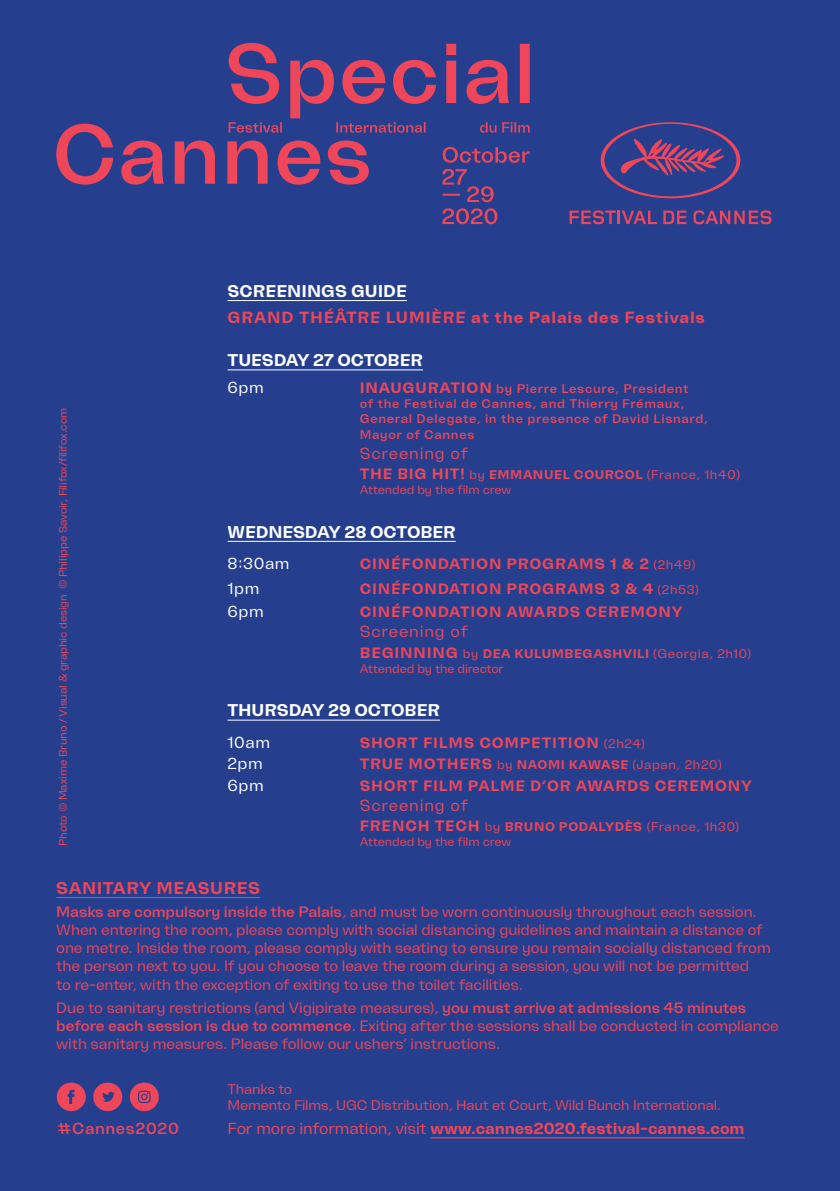
<style>
.page{position:relative;width:840px;height:1191px;background:#fff}
.page>*{position:absolute;margin:0;border:0;box-sizing:border-box;transform-origin:0 0}
.t1{font:700 17px "Freizeit";letter-spacing:-.005em;color:#fff}
.t2{font:700 17px "Freizeit";letter-spacing:.03em;color:#ef4659}
.t3{font:700 16.2px "Freizeit";letter-spacing:.05em;color:#ef4659}
.t4{font:16.2px "Freizeit";letter-spacing:.05em;color:#ef4659}
.t5{font:700 16px "Freizeit";letter-spacing:-.01em;color:#ef4659}
.t6{font:16px "Freizeit";letter-spacing:.03em;color:#fff}
.t7{font:500 16px "Freizeit";letter-spacing:.035em;color:#ef4659}
.t8{font:15px/18px "Freizeit";letter-spacing:-.01em;color:#ef4659}
.t9{font:700 15px "Freizeit";letter-spacing:.05em;color:#ef4659}
.t10{font:14px/16px "Freizeit";letter-spacing:-.01em;color:#ef4659}
.t11{font:500 12.6px/15.4px "Freizeit";letter-spacing:.05em;color:#ef4659}
.t12{font:700 12.6px "Freizeit";letter-spacing:.04em;color:#ef4659}
.t13{font:12.6px "Freizeit";letter-spacing:.05em;color:#ef4659}
.t14{font:12.2px "Freizeit";letter-spacing:-.01em;color:#ef4659}
.t15{font:11px "Freizeit";letter-spacing:-.01em;color:#ef4659}
.s1{font-weight:700;font-size:15px}
.s2{font-size:15px}
.s3{font-weight:400;font-size:12.2px}
.s4{font-weight:400}
.s5{font-weight:400;font-size:12.6px}
.s6{font-size:12.2px}
.s7{font-weight:700}
.s8{font-weight:500}
</style>
<div class="page">
<div style="left:0;top:0;width:839px;height:1191px;background:#253f8e"></div>
<hr style="left:56px;top:897px;width:204px;height:1px;background:#ef4659">
<svg style="left:93px;top:1082px;width:29px;height:29px"></svg>
<svg style="left:57px;top:1082px;width:29px;height:29px"></svg>
<svg style="left:130px;top:1082px;width:29px;height:29px"></svg>
<hr style="left:430px;top:1137px;width:314px;height:1px;background:#ef4659">
<hr style="left:227px;top:719px;width:212px;height:1px;background:#fff">
<hr style="left:227px;top:541px;width:228px;height:1px;background:#fff">
<hr style="left:227px;top:369px;width:195px;height:1px;background:#fff">
<hr style="left:227px;top:300px;width:180px;height:1px;background:#fff">
<svg style="left:569px;top:210px;width:87px;height:14px"></svg>
<svg style="left:663px;top:210px;width:23px;height:14px"></svg>
<svg style="left:693px;top:210px;width:78px;height:14px"></svg>
<svg style="left:600px;top:122px;width:140px;height:76px"></svg>
<svg style="left:442px;top:208px;width:55px;height:16px"></svg>
<svg style="left:56px;top:43px;width:473px;height:159px"></svg>
<p class="t15" style="left:56px;top:846px;width:439px;rotate:-90deg">Photo © Maxime Bruno / Visual &amp; graphic design © Philippe Savoir, Filifox/filifox.com</p>
<p class="t1" style="left:227px;top:281px;width:181px">SCREENINGS GUIDE</p>
<p class="t3" style="left:227px;top:307px;width:478px">GRAND THÉÂTRE LUMIÈRE at the Palais des Festivals</p>
<p class="t1" style="left:227px;top:350px;width:197px">TUESDAY 27 OCTOBER</p>
<p class="t6" style="left:227px;top:378px;width:38px">6pm</p>
<p class="t11" style="left:359px;top:380px;width:349px"><span class="s1">INAUGURATION</span> by Pierre Lescure, President<br>of the Festival de Cannes, and Thierry Frémaux, General Delegate, in the presence of David Lisnard, Mayor of Cannes</p>
<p class="t4" style="left:359px;top:443px;width:109px">Screening of</p>
<p class="t12" style="left:359px;top:467px;width:381px"><span class="s2">THE BIG HIT!</span> <span class="s3">by</span> EMMANUEL COURCOL <span class="s4">(France, 1h40)</span></p>
<p class="t14" style="left:359px;top:482px;width:153px">Attended by the film crew</p>
<p class="t1" style="left:227px;top:521px;width:229px">WEDNESDAY 28 OCTOBER</p>
<p class="t6" style="left:227px;top:554px;width:63px">8:30am</p>
<p class="t9" style="left:359px;top:555px;width:337px">CINÉFONDATION PROGRAMS 1 &amp; 2 <span class="s5">(2h49)</span></p>
<p class="t6" style="left:227px;top:578px;width:33px">1pm</p>
<p class="t9" style="left:359px;top:579px;width:340px">CINÉFONDATION PROGRAMS 3 &amp; 4 <span class="s5">(2h53)</span></p>
<p class="t6" style="left:227px;top:602px;width:38px">6pm</p>
<p class="t9" style="left:359px;top:603px;width:324px">CINÉFONDATION AWARDS CEREMONY</p>
<p class="t4" style="left:359px;top:622px;width:109px">Screening of</p>
<p class="t12" style="left:359px;top:646px;width:393px"><span class="s2">BEGINNING</span> <span class="s3">by</span> DEA KULUMBEGASHVILI <span class="s4">(Georgia, 2h10)</span></p>
<p class="t14" style="left:359px;top:661px;width:145px">Attended by the director</p>
<p class="t1" style="left:227px;top:700px;width:214px">THURSDAY 29 OCTOBER</p>
<p class="t6" style="left:227px;top:733px;width:44px">10am</p>
<p class="t9" style="left:359px;top:734px;width:286px">SHORT FILMS COMPETITION <span class="s5">(2h24)</span></p>
<p class="t6" style="left:227px;top:753px;width:37px">2pm</p>
<p class="t13" style="left:359px;top:756px;width:363px"><span class="s1">TRUE MOTHERS</span> <span class="s6">by</span> <span class="s7">NAOMI KAWASE</span> (Japan, 2h20)</p>
<p class="t6" style="left:227px;top:775px;width:38px">6pm</p>
<p class="t9" style="left:359px;top:776px;width:393px">SHORT FILM PALME D’OR AWARDS CEREMONY</p>
<p class="t4" style="left:359px;top:795px;width:109px">Screening of</p>
<p class="t12" style="left:359px;top:819px;width:381px"><span class="s2">FRENCH TECH</span> <span class="s3">by</span> BRUNO PODALYDÈS <span class="s4">(France, 1h30)</span></p>
<p class="t14" style="left:359px;top:834px;width:153px">Attended by the film crew</p>
<p class="t2" style="left:56px;top:877px;width:205px">SANITARY MEASURES</p>
<p class="t8" style="left:56px;top:902px;width:715px"><span class="s8">Masks are compulsory inside the Palais</span>, and must be worn continuously throughout each session.<br>When entering the room, please comply with social distancing guidelines and maintain a distance of one metre. Inside the room, please comply with seating to ensure you remain socially distanced from the person next to you. If you choose to leave the room during a session, you will not be permitted<br>to re-enter, with the exception of exiting to use the toilet facilities.</p>
<p class="t8" style="left:56px;top:998px;width:723px">Due to sanitary restrictions (and Vigipirate measures), <span class="s8">you must arrive at admissions 45 minutes before each session is due to commence</span>. Exiting after the sessions shall be conducted in compliance with sanitary measures. Please follow our ushers’ instructions.</p>
<p class="t7" style="left:57px;top:1119px;width:123px">#Cannes2020</p>
<p class="t10" style="left:227px;top:1081px;width:494px">Thanks to<br>Memento Films, UGC Distribution, Haut et Court, Wild Bunch International.</p>
<p class="t5" style="left:227px;top:1119px;width:518px"><span class="s4">For more information, visit</span> www.cannes2020.festival-cannes.com</p>
</div>
